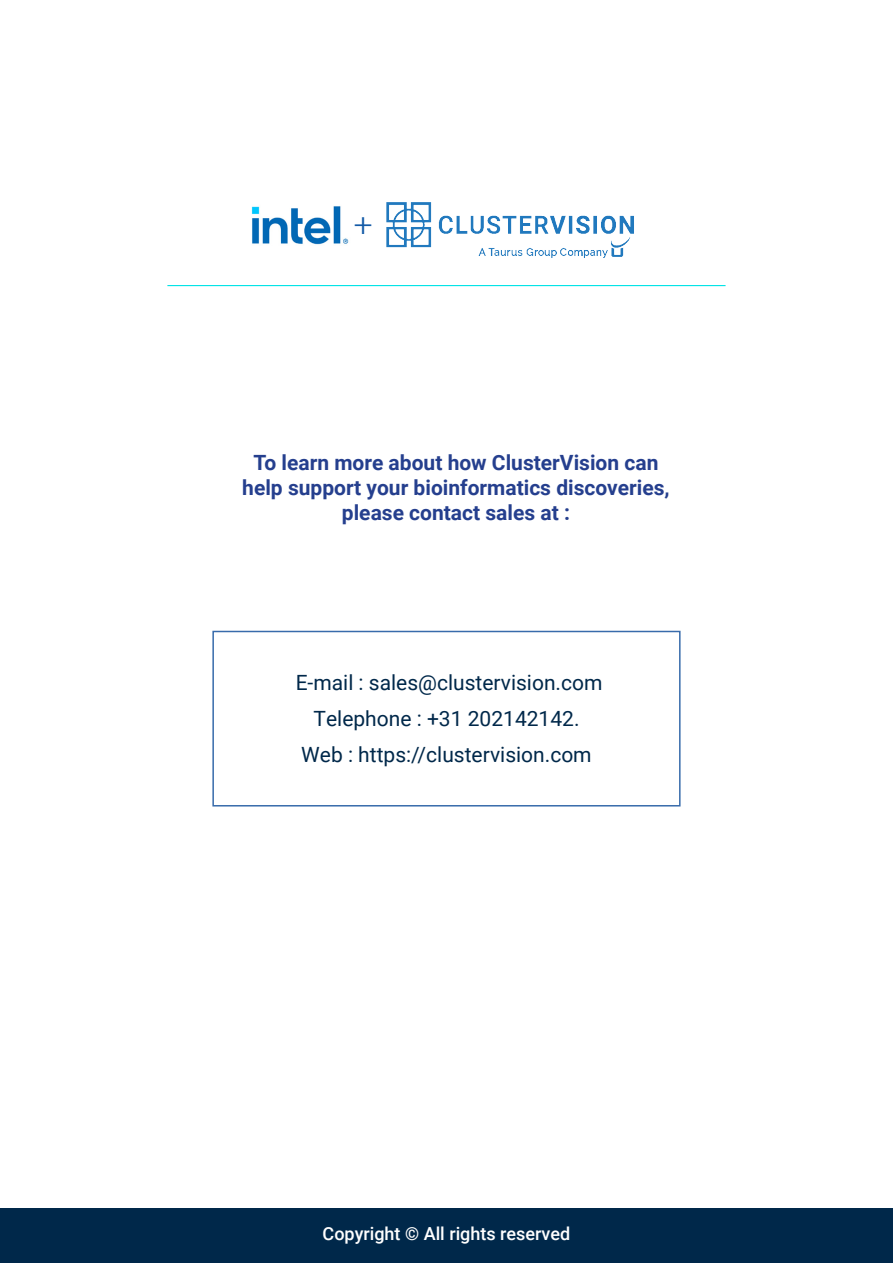
<style>
.page{position:relative;width:893px;height:1263px;background:#fff}
.page>*{position:absolute;margin:0;border:0;box-sizing:border-box;transform-origin:0 0}
.t1{font:34.5px "Minion Pro";color:#135aa7}
.t2{font:700 21px/25.2px "Roboto";color:#253f8e;text-align:center}
.t3{font:21px "Roboto";color:#00284a}
.t4{font:500 18px "Roboto";color:#fff}
</style>
<div class="page">
<div style="left:0;top:1209px;width:893px;height:54px;background:#00284a"></div>
<hr style="left:167px;top:285px;width:559px;height:1px;background:#00e3e6">
<img style="left:386px;top:202px;width:248px;height:55px">
<img style="left:251px;top:206px;width:98px;height:39px">
<div style="left:212px;top:631px;width:469px;height:175px;border:2px solid #386bab"></div>
<p class="t1" style="left:353px;top:200px;width:21px">+</p>
<p class="t2" style="left:242px;top:449px;width:429px">To learn more about how ClusterVision can help support your bioinformatics discoveries, please contact sales at :</p>
<p class="t3" style="left:296px;top:668px;width:308px">E-mail : sales@clustervision.com</p>
<p class="t3" style="left:314px;top:704px;width:267px">Telephone : +31 202142142.</p>
<p class="t3" style="left:301px;top:740px;width:292px">Web : https://clustervision.com</p>
<p class="t4" style="left:323px;top:1221px;width:249px">Copyright © All rights reserved</p>
</div>
